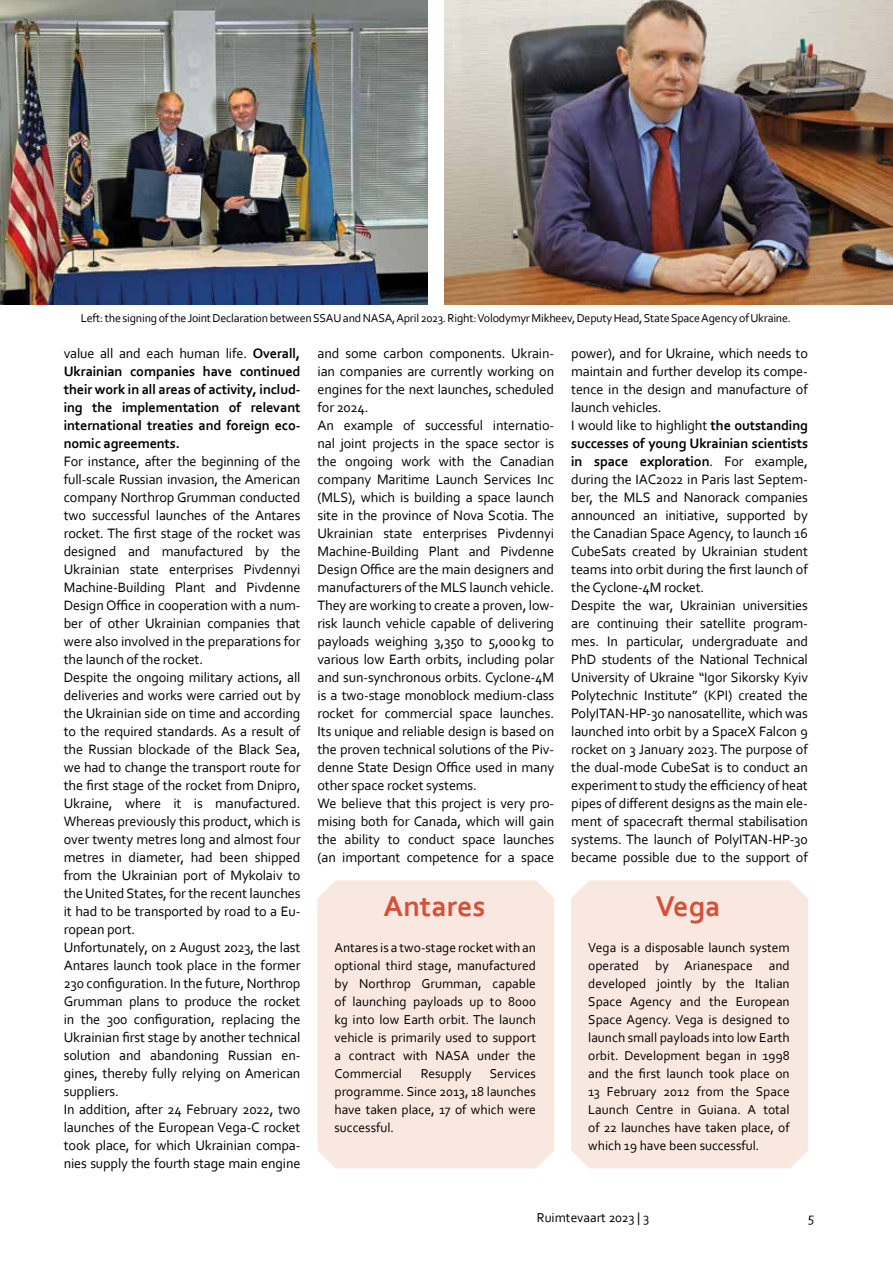
<style>
.page{position:relative;width:893px;height:1263px;background:#fff}
.page>*{position:absolute;margin:0;border:0;box-sizing:border-box;transform-origin:0 0}
.t1{font:700 30px "Corbel";color:#d84e36}
.t2{font:14.25px/18px "Corbel";letter-spacing:-.01em;color:#000}
.t3{font:700 14.25px/18px "Corbel";letter-spacing:-.01em;color:#000;text-align:justify}
.t4{font:13.5px/18px "Corbel";color:#000;text-align:justify}
.t5{font:12px "Corbel";letter-spacing:-.015em;color:#000}
.s1{font-weight:400}
.s2{font-weight:700}
</style>
<div class="page">
<div style="left:317px;top:880px;width:237px;height:288px;background:#f9e8e0"></div>
<div style="left:571px;top:880px;width:237px;height:288px;background:#f9e8e0"></div>
<img style="left:444px;top:0;width:449px;height:304px">
<img style="left:0;top:0;width:427px;height:304px">
<p class="t5" style="left:81px;top:311px;width:712px">Left: the signing of the Joint Declaration between SSAU and NASA, April 2023. Right: Volodymyr Mikheev, Deputy Head, State Space Agency of Ukraine.</p>
<p class="t3" style="left:64px;top:344px;width:238px"><span class="s1">value all and each human life.</span> Overall, Ukrainian companies have continued their work in all areas of activity, includ&shy;ing the implementation of relevant international treaties and foreign eco&shy;nomic agreements.</p>
<p class="t2" style="left:64px;top:452px;width:238px">For instance, after the beginning of the full-scale Russian invasion, the American company Northrop Grumman conducted two successful launches of the Antares rocket. The first stage of the rocket was designed and manufactured by the Ukrainian state enterprises Pivdennyi Machine-Building Plant and Pivdenne Design Office in cooperation with a num&shy;ber of other Ukrainian companies that were also involved in the preparations for the launch of the rocket.<br>Despite the ongoing military actions, all deliveries and works were carried out by the Ukrainian side on time and according to the required standards. As a result of the Russian blockade of the Black Sea, we had to change the transport route for the first stage of the rocket from Dnipro, Ukraine, where it is manufactured.<br>Whereas previously this product, which is over twenty metres long and almost four metres in diameter, had been shipped from the Ukrainian port of Mykolaiv to the United States, for the recent launches it had to be transported by road to a Eu&shy;ropean port.<br>Unfortunately, on 2 August 2023, the last Antares launch took place in the former 230 configuration. In the future, Northrop Grumman plans to produce the rocket in the 300 configuration, replacing the Ukrainian first stage by another technical solution and abandoning Russian en&shy;gines, thereby fully relying on American suppliers.<br>In addition, after 24 February 2022, two launches of the European Vega-C rocket took place, for which Ukrainian compa&shy;nies supply the fourth stage main engine</p>
<p class="t2" style="left:317px;top:344px;width:238px">and some carbon components. Ukrain&shy;ian companies are currently working on engines for the next launches, scheduled for 2024.<br>An example of successful internatio&shy;nal joint projects in the space sector is the ongoing work with the Canadian company Maritime Launch Services Inc (MLS), which is building a space launch site in the province of Nova Scotia. The Ukrainian state enterprises Pivdennyi Machine-Building Plant and Pivdenne Design Office are the main designers and manufacturers of the MLS launch vehicle.<br>They are working to create a proven, low&shy;risk launch vehicle capable of delivering payloads weighing 3,350 to 5,000kg to various low Earth orbits, including polar and sun-synchronous orbits. Cyclone-4M is a two-stage monoblock medium-class rocket for commercial space launches.<br>Its unique and reliable design is based on the proven technical solutions of the Piv&shy;denne State Design Office used in many other space rocket systems.<br>We believe that this project is very pro&shy;mising both for Canada, which will gain the ability to conduct space launches (an important competence for a space</p>
<p class="t2" style="left:571px;top:344px;width:238px">power), and for Ukraine, which needs to maintain and further develop its compe&shy;tence in the design and manufacture of launch vehicles.<br>I would like to highlight <span class="s2">the outstanding successes of young Ukrainian scientists in space exploration</span>. For example, during the IAC2022 in Paris last Septem&shy;ber, the MLS and Nanorack companies announced an initiative, supported by the Canadian Space Agency, to launch 16<br>CubeSats created by Ukrainian student teams into orbit during the first launch of the Cyclone-4M rocket.<br>Despite the war, Ukrainian universities are continuing their satellite program&shy;mes. In particular, undergraduate and PhD students of the National Technical University of Ukraine “Igor Sikorsky Kyiv Polytechnic Institute” (KPI) created the PolyITAN-HP-30 nanosatellite, which was launched into orbit by a SpaceX Falcon 9 rocket on 3 January 2023. The purpose of the dual-mode CubeSat is to conduct an experiment to study the efficiency of heat pipes of different designs as the main ele&shy;ment of spacecraft thermal stabilisation systems. The launch of PolyITAN-HP-30 became possible due to the support of</p>
<h1 class="t1" style="left:384px;top:888px;width:103px">Antares</h1>
<p class="t4" style="left:334px;top:939px;width:203px">Antares is a two-stage rocket with an optional third stage, manufactured by Northrop Grumman, capable of launching payloads up to 8000 kg into low Earth orbit. The launch vehicle is primarily used to support a contract with NASA under the Commercial</p>
<h1 class="t1" style="left:656px;top:888px;width:66px">Vega</h1>
<p class="t4" style="left:588px;top:939px;width:203px">Vega is a disposable launch system operated by Arianespace and developed jointly by the Italian Space Agency and the European Space Agency. Vega is designed to launch small payloads into low Earth orbit. Development began in 1998 and the first launch took place on 13 February 2012 from the Space Launch Centre in Guiana. A total of 22 launches have taken place, of which 19 have been successful.</p>
<p class="t4" style="left:421px;top:1064px;width:52px">Resupply</p>
<p class="t4" style="left:334px;top:1064px;width:203px;text-indent:155px">Services programme. Since 2013, 18 launches have taken place, 17 of which were successful.</p>
<p class="t4" style="left:537px;top:1208px;width:114px">Ruimtevaart 2023 | 3</p>
<p class="t4" style="left:808px;top:1208px;width:8px">5</p>
</div>
